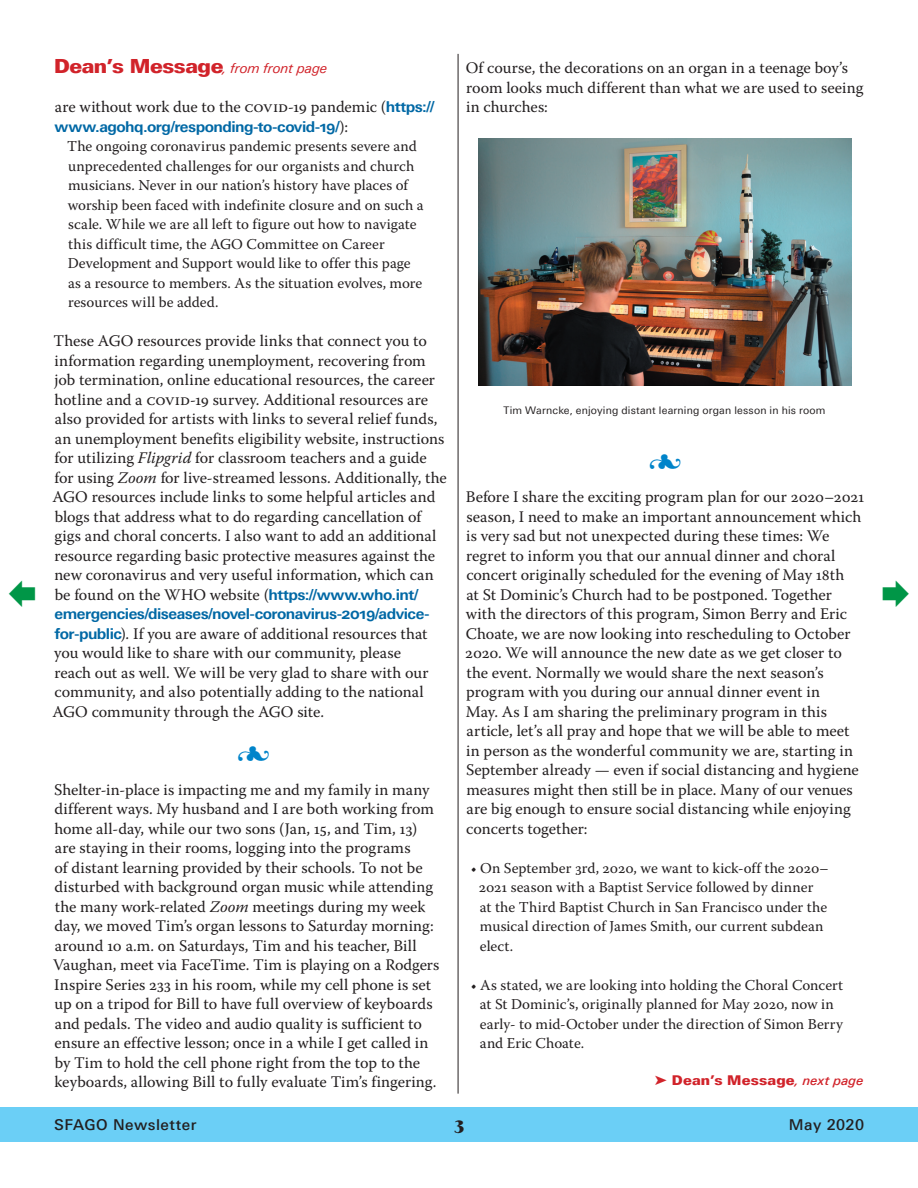
<style>
.page{position:relative;width:918px;height:1188px;background:#fff}
.page>*{position:absolute;margin:0;border:0;box-sizing:border-box;transform-origin:0 0}
.t1{font:900 18px "Arjorie Mix UT";color:#231f20}
.t2{font:16.2px/19.5px "Warnock Pro";letter-spacing:.005em;color:#231f20}
.t3{font:15px/19.5px "Warnock Pro";letter-spacing:.005em;color:#231f20}
.t4{font:700 15px "Univers Next Pro";letter-spacing:-.035em;color:#0068a5}
.t5{font:500 15px "Univers Next Pro";letter-spacing:.03em;color:#231f20}
.t6{font:italic 13.5px "Univers Next Pro";letter-spacing:.005em;color:#d1232a}
.t7{font:900 13.5px "Univers Next Pro";letter-spacing:.01em;color:#d1232a}
.t8{font:10.5px "Univers Next Pro";letter-spacing:.015em;color:#231f20}
.s1{font-weight:900;font-style:normal;font-size:19.5px}
.s2{font-family:"Univers Next Pro";font-weight:700;font-size:15px;color:#0068a5}
.s3{font-family:"Warnock Pro";font-weight:400;font-size:16.2px;color:#231f20}
.s4{font-style:italic}
.s5{font-weight:500;font-style:italic;font-size:12.75px}
</style>
<div class="page">
<div style="left:0;top:1107px;width:918px;height:35px;background:#6bcff6"></div>
<img style="left:479px;top:139px;width:372px;height:246px">
<hr style="left:458px;top:54px;width:1px;height:1039px;background:#231f20">
<p class="t6" style="left:54px;top:61px;width:275px"><span class="s1">Dean’s Message</span>, from front page</p>
<p class="t2" style="left:55px;top:97px;width:381px">are without work due to the covid-19 pandemic (<span class="s2">https://</span></p>
<p class="t4" style="left:55px;top:118px;width:295px">www.agohq.org/responding-to-covid-19/<span class="s3">):</span></p>
<p class="t3" style="left:67px;top:137px;width:358px">The ongoing coronavirus pandemic presents severe and unprecedented challenges for our organists and church musicians. Never in our nation’s history have places of worship been faced with indefinite closure and on such a scale. While we are all left to figure out how to navigate this difficult time, the AGO Committee on Career Development and Support would like to offer this page as a resource to members. As the situation evolves, more resources will be added.</p>
<p class="t2" style="left:53px;top:331px;width:396px">These AGO resources provide links that connect you to information regarding unemployment, recovering from job termination, online educational resources, the career hotline and a covid-19 survey. Additional resources are also provided for artists with links to several relief funds, an unemployment benefits eligibility website, instructions for utilizing <span class="s4">Flipgrid</span> for classroom teachers and a guide for using <span class="s4">Zoom</span> for live-streamed lessons. Additionally, the AGO resources include links to some helpful articles and blogs that address what to do regarding cancellation of gigs and choral concerts. I also want to add an additional resource regarding basic protective measures against the new coronavirus and very useful information, which can be found on the WHO website (<span class="s2">https://www.who.int/</span></p>
<p class="t4" style="left:55px;top:605px;width:376px">emergencies/diseases/novel-coronavirus-2019/advice-</p>
<p class="t2" style="left:53px;top:624px;width:378px"><span class="s2">for-public</span>). If you are aware of additional resources that you would like to share with our community, please reach out as well. We will be very glad to share with our community, and also potentially adding to the national AGO community through the AGO site.</p>
<p class="t2" style="left:53px;top:780px;width:388px">Shelter-in-place is impacting me and my family in many different ways. My husband and I are both working from home all-day, while our two sons (Jan, 15, and Tim, 13) are staying in their rooms, logging into the programs<br>of distant learning provided by their schools. To not be disturbed with background organ music while attending the many work-related <span class="s4">Zoom</span> meetings during my week day, we moved Tim’s organ lessons to Saturday morning: around 10 a.m. on Saturdays, Tim and his teacher, Bill Vaughan, meet via FaceTime. Tim is playing on a Rodgers Inspire Series 233 in his room, while my cell phone is set up on a tripod for Bill to have full overview of keyboards and pedals. The video and audio quality is sufficient to ensure an effective lesson; once in a while I get called in by Tim to hold the cell phone right from the top to the keyboards, allowing Bill to fully evaluate Tim’s fingering.</p>
<p class="t2" style="left:466px;top:58px;width:399px">Of course, the decorations on an organ in a teenage boy’s room looks much different than what we are used to seeing in churches:</p>
<p class="t8" style="left:504px;top:404px;width:323px">Tim Warncke, enjoying distant learning organ lesson in his room</p>
<p class="t2" style="left:465px;top:487px;width:401px">Before I share the exciting program plan for our 2020–2021 season, I need to make an important announcement which is very sad but not unexpected during these times: We regret to inform you that our annual dinner and choral concert originally scheduled for the evening of May 18th<br>at St Dominic’s Church had to be postponed. Together with the directors of this program, Simon Berry and Eric Choate, we are now looking into rescheduling to October 2020. We will announce the new date as we get closer to the event. Normally we would share the next season’s program with you during our annual dinner event in<br>May. As I am sharing the preliminary program in this article, let’s all pray and hope that we will be able to meet in person as the wonderful community we are, starting in September already — even if social distancing and hygiene measures might then still be in place. Many of our venues are big enough to ensure social distancing while enjoying concerts together:</p>
<p class="t3" style="left:479px;top:858px;width:351px;text-indent:-8px">• On September 3rd, 2020, we want to kick-off the 2020– 2021 season with a Baptist Service followed by dinner at the Third Baptist Church in San Francisco under the musical direction of James Smith, our current subdean elect.</p>
<p class="t3" style="left:480px;top:975px;width:365px;text-indent:-9px">• As stated, we are looking into holding the Choral Concert at St Dominic’s, originally planned for May 2020, now in early- to mid-October under the direction of Simon Berry and Eric Choate.</p>
<p class="t7" style="left:672px;top:1072px;width:194px">Dean’s Message<span class="s5">, next page</span></p>
<p class="t5" style="left:54px;top:1116px;width:144px">SFAGO Newsletter</p>
<p class="t1" style="left:454px;top:1115px;width:11px">3</p>
<p class="t5" style="left:789px;top:1116px;width:77px">May 2020</p>
</div>
